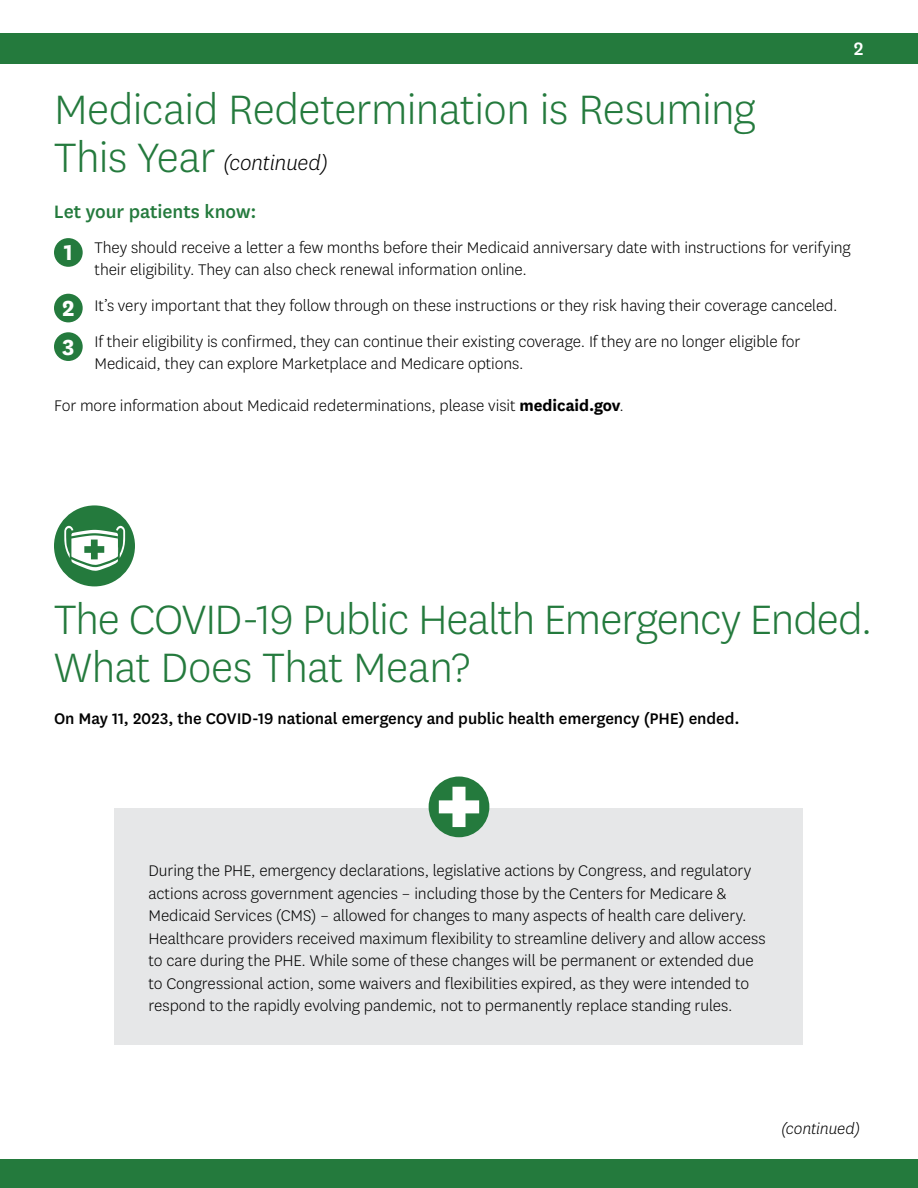
<style>
.page{position:relative;width:918px;height:1188px;background:#fff}
.page>*{position:absolute;margin:0;border:0;box-sizing:border-box;transform-origin:0 0}
.t1{font:300 48px/48px "Centene Sans";letter-spacing:-.015em;color:#247a3d}
.t2{font:italic 300 24px "Centene Sans";letter-spacing:-.01em;color:#000}
.t3{font:500 21px "Centene Sans";letter-spacing:-.005em;color:#247a3d}
.t4{font:500 21px "Centene Sans";color:#fff}
.t5{font:300 18px/22.5px "Centene Sans";letter-spacing:-.005em;color:#000}
.t6{font:500 18px "Centene Sans";letter-spacing:-.005em;color:#000}
.t7{font:italic 300 18px "Centene Sans";letter-spacing:-.01em;color:#000}
.s1{font-style:normal;font-size:48px;color:#247a3d}
.s2{font-weight:700;font-size:25.5px;color:#fff}
.s3{font-weight:700}
</style>
<div class="page">
<div style="left:0;top:33px;width:918px;height:31px;background:#247a3d"></div>
<div style="left:0;top:1159px;width:918px;height:29px;background:#247a3d"></div>
<div style="left:54px;top:238px;width:29px;height:29px;background:#247a3d;border-radius:50%"></div>
<div style="left:54px;top:294px;width:29px;height:28px;background:#247a3d;border-radius:50%"></div>
<div style="left:54px;top:332px;width:29px;height:29px;background:#247a3d;border-radius:50%"></div>
<div style="left:54px;top:505px;width:81px;height:81px;background:#247a3d;border-radius:50%"></div>
<svg style="left:64px;top:526px;width:61px;height:45px"></svg>
<div style="left:115px;top:809px;width:688px;height:236px;background:#e6e7e8"></div>
<div style="left:429px;top:777px;width:60px;height:60px;background:#247a3d;border-radius:50%"></div>
<svg style="left:439px;top:787px;width:40px;height:40px"></svg>
<h1 class="t1" style="left:54px;top:84px;width:704px">Medicaid Redetermination is Resuming</h1>
<h2 class="t2" style="left:54px;top:148px;width:276px"><span class="s1">This Year</span> (continued)</h2>
<p class="t4" style="left:854px;top:34px;width:11px">2</p>
<h3 class="t3" style="left:54px;top:198px;width:204px">Let your patients know:</h3>
<p class="t5" style="left:95px;top:236px;width:758px;line-height:21.6px;text-indent:-31px"><span class="s2">1</span> They should receive a letter a few months before their Medicaid anniversary date with instructions for verifying their eligibility. They can also check renewal information online.</p>
<p class="t5" style="left:62px;top:294px;width:777px"><span class="s2">2</span> It’s very important that they follow through on these instructions or they risk having their coverage canceled.</p>
<p class="t5" style="left:95px;top:331px;width:708px;line-height:21.6px;text-indent:-32px"><span class="s2">3</span> If their eligibility is confirmed, they can continue their existing coverage. If they are no longer eligible for<br>Medicaid, they can explore Marketplace and Medicare options.</p>
<p class="t5" style="left:54px;top:394px;width:571px">For more information about Medicaid redeterminations, please visit <span class="s3">medicaid.gov</span>.</p>
<h2 class="t1" style="left:54px;top:594px;width:820px">The COVID-19 Public Health Emergency Ended.<br>What Does That Mean?</h2>
<p class="t6" style="left:54px;top:707px;width:687px">On May 11, 2023, the COVID-19 national emergency and public health emergency (PHE) ended.</p>
<p class="t5" style="left:148px;top:859px;width:619px">During the PHE, emergency declarations, legislative actions by Congress, and regulatory actions across government agencies – including those by the Centers for Medicare &amp; Medicaid Services (CMS) – allowed for changes to many aspects of health care delivery.<br>Healthcare providers received maximum flexibility to streamline delivery and allow access to care during the PHE. While some of these changes will be permanent or extended due to Congressional action, some waivers and flexibilities expired, as they were intended to respond to the rapidly evolving pandemic, not to permanently replace standing rules.</p>
<p class="t7" style="left:781px;top:1118px;width:80px">(continued)</p>
</div>
